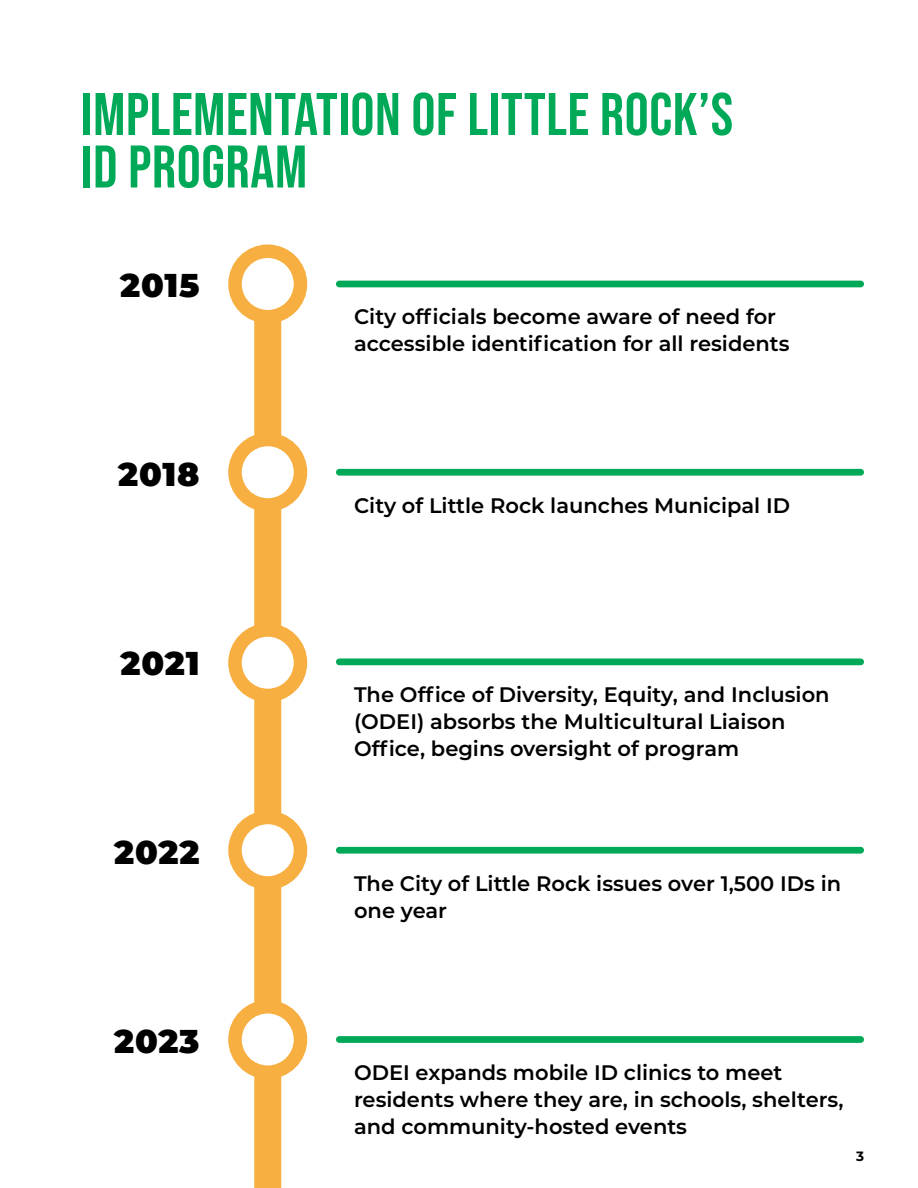
<style>
.page{position:relative;width:918px;height:1188px;background:#fff}
.page>*{position:absolute;margin:0;border:0;box-sizing:border-box;transform-origin:0 0}
.t1{font:700 60px/52.5px "Bebas Neue Pro";letter-spacing:.01em;color:#00a958}
.t2{font:900 33px "Montserrat";letter-spacing:.025em;color:#000}
.t3{font:600 21px/27px "Montserrat";color:#000}
.t4{font:700 13.5px "Montserrat";color:#000}
</style>
<div class="page">
<div style="left:254px;top:321px;width:27px;height:867px;background:#f8af41"></div>
<svg style="left:235px;top:251px;width:65px;height:66px"></svg>
<div style="left:228px;top:244px;width:79px;height:79px;border:14px solid #f8af41;border-radius:50%"></div>
<svg style="left:235px;top:439px;width:65px;height:66px"></svg>
<div style="left:228px;top:433px;width:79px;height:79px;border:14px solid #f8af41;border-radius:50%"></div>
<svg style="left:235px;top:630px;width:65px;height:65px"></svg>
<div style="left:228px;top:623px;width:79px;height:79px;border:14px solid #f8af41;border-radius:50%"></div>
<svg style="left:235px;top:818px;width:65px;height:65px"></svg>
<div style="left:228px;top:811px;width:79px;height:79px;border:14px solid #f8af41;border-radius:50%"></div>
<svg style="left:235px;top:1007px;width:65px;height:65px"></svg>
<div style="left:228px;top:1000px;width:79px;height:79px;border:14px solid #f8af41;border-radius:50%"></div>
<div style="left:336px;top:281px;width:528px;height:6px;background:#00a958;border-radius:3px"></div>
<div style="left:336px;top:659px;width:528px;height:6px;background:#00a958;border-radius:3px"></div>
<div style="left:336px;top:469px;width:528px;height:7px;background:#00a958;border-radius:3px"></div>
<div style="left:336px;top:847px;width:528px;height:7px;background:#00a958;border-radius:3px"></div>
<div style="left:336px;top:1036px;width:528px;height:7px;background:#00a958;border-radius:3px"></div>
<h1 class="t1" style="left:81px;top:87px;width:654px">IMPLEMENTATION OF LITTLE ROCK’S<br>ID PROGRAM</h1>
<h2 class="t2" style="left:120px;top:261px;width:81px">2015</h2>
<h2 class="t2" style="left:118px;top:449px;width:83px">2018</h2>
<p class="t3" style="left:354px;top:302px;width:437px">City officials become aware of need for accessible identification for all residents</p>
<p class="t3" style="left:354px;top:491px;width:438px">City of Little Rock launches Municipal ID</p>
<h2 class="t2" style="left:121px;top:638px;width:80px">2021</h2>
<h2 class="t2" style="left:114px;top:828px;width:87px">2022</h2>
<h2 class="t2" style="left:114px;top:1016px;width:87px">2023</h2>
<p class="t3" style="left:354px;top:680px;width:477px">The Office of Diversity, Equity, and Inclusion (ODEI) absorbs the Multicultural Liaison<br>Office, begins oversight of program</p>
<p class="t3" style="left:354px;top:869px;width:489px">The City of Little Rock issues over 1,500 IDs in one year</p>
<p class="t3" style="left:354px;top:1058px;width:491px">ODEI expands mobile ID clinics to meet residents where they are, in schools, shelters, and community-hosted events</p>
<p class="t4" style="left:856px;top:1146px;width:9px">3</p>
</div>
